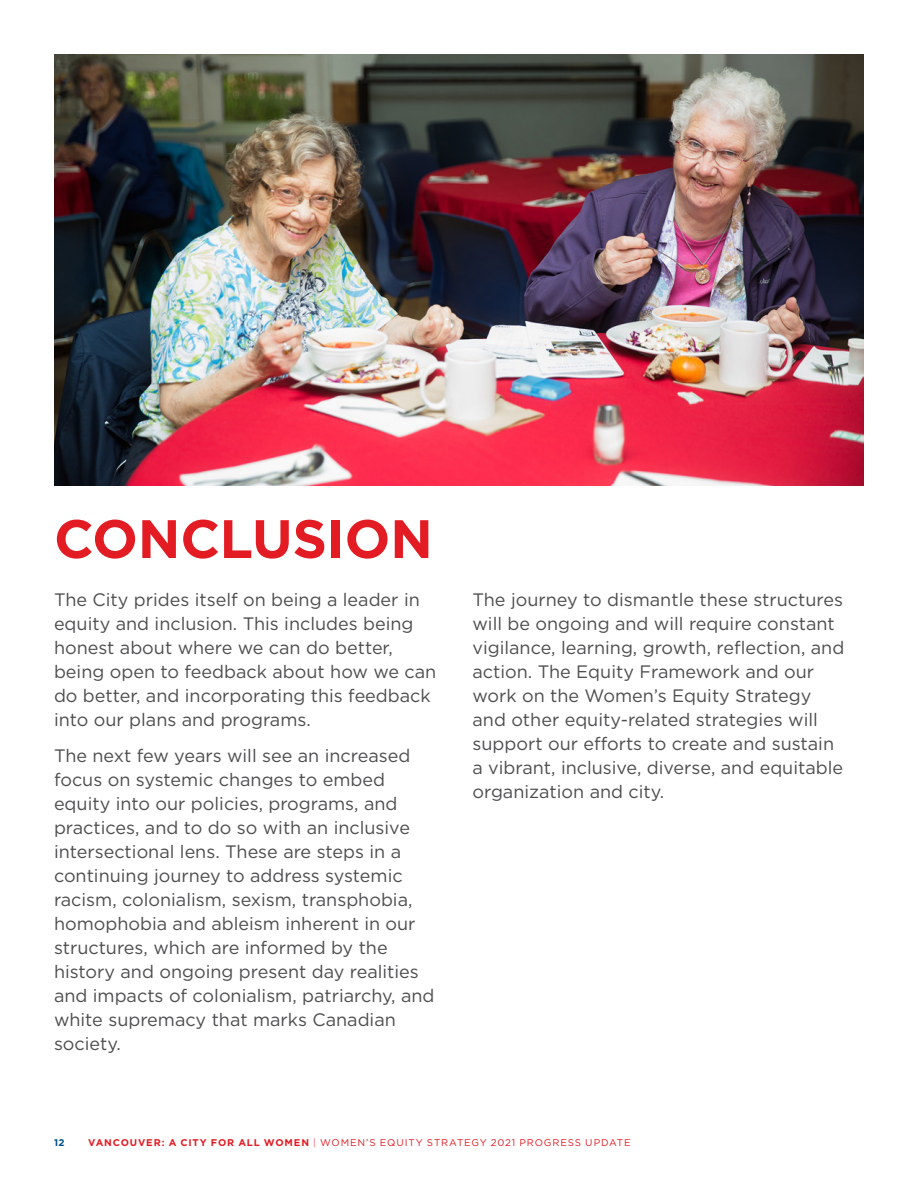
<style>
.page{position:relative;width:918px;height:1188px;background:#fff}
.page>*{position:absolute;margin:0;border:0;box-sizing:border-box;transform-origin:0 0}
.t1{font:700 54px "Gotham HTF";letter-spacing:-.005em;color:#e31b23}
.t2{font:18px/24px "Gotham HTF";color:#4d4d4f}
.t3{font:9.75px "Gotham HTF";letter-spacing:.085em;color:#e31b23}
.t4{font:700 9.75px "Gotham HTF";color:#00518a}
.s1{font-weight:700}
.s2{font-weight:300}
</style>
<div class="page">
<img style="left:54px;top:54px;width:810px;height:432px">
<h1 class="t1" style="left:54px;top:508px;width:380px">CONCLUSION</h1>
<p class="t2" style="left:54px;top:587px;width:384px">The City prides itself on being a leader in equity and inclusion. This includes being honest about where we can do better, being open to feedback about how we can do better, and incorporating this feedback into our plans and programs.</p>
<p class="t2" style="left:54px;top:743px;width:382px">The next few years will see an increased focus on systemic changes to embed equity into our policies, programs, and practices, and to do so with an inclusive intersectional lens. These are steps in a continuing journey to address systemic racism, colonialism, sexism, transphobia, homophobia and ableism inherent in our structures, which are informed by the history and ongoing present day realities and impacts of colonialism, patriarchy, and white supremacy that marks Canadian society.</p>
<p class="t2" style="left:472px;top:587px;width:373px">The journey to dismantle these structures will be ongoing and will require constant vigilance, learning, growth, reflection, and action. The Equity Framework and our work on the Women’s Equity Strategy and other equity-related strategies will support our efforts to create and sustain a vibrant, inclusive, diverse, and equitable organization and city.</p>
<p class="t4" style="left:54px;top:1137px;width:12px">12</p>
<p class="t3" style="left:88px;top:1137px;width:544px"><span class="s1">VANCOUVER: A CITY FOR ALL WOMEN</span> <span class="s2">|</span> WOMEN’S EQUITY STRATEGY 2021 PROGRESS UPDATE</p>
</div>
